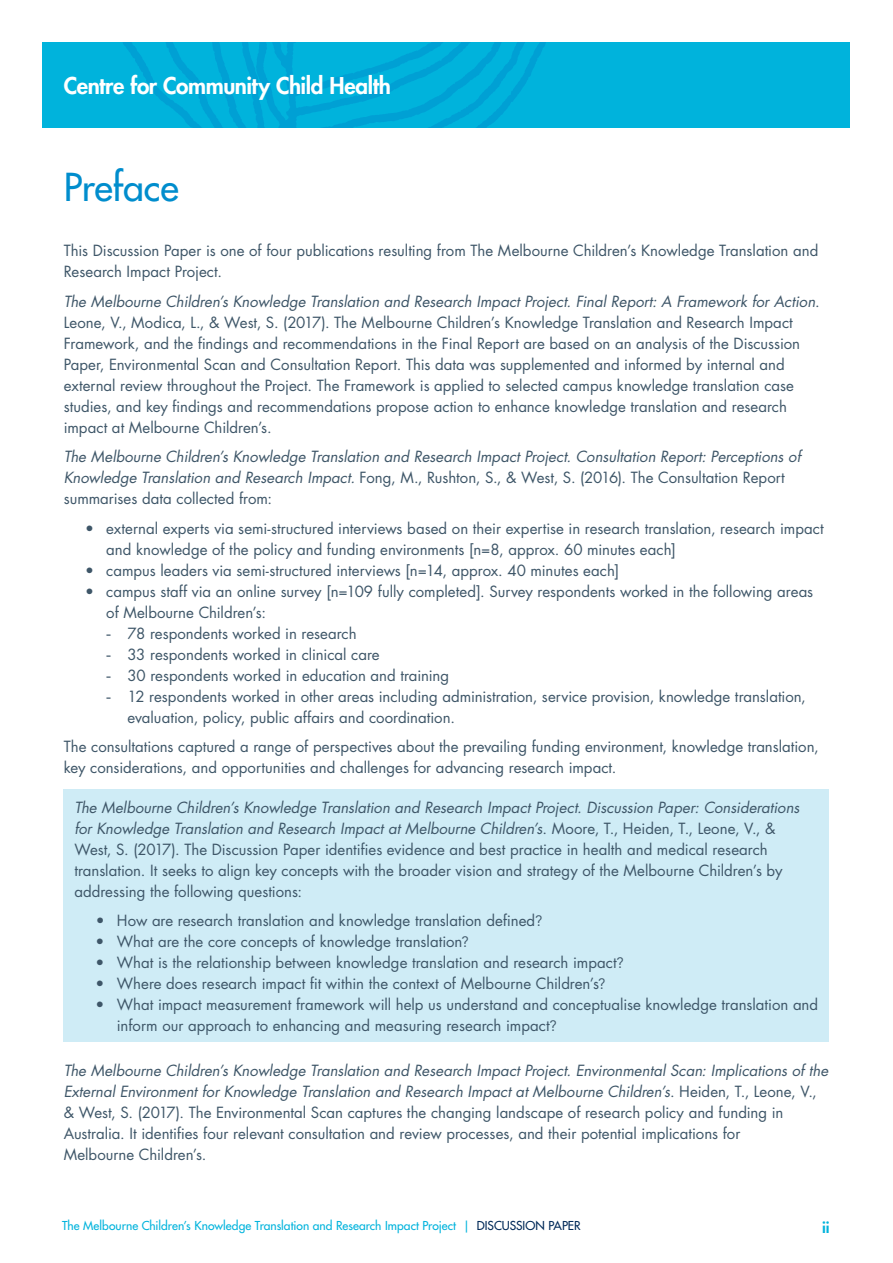
<style>
.page{position:relative;width:893px;height:1263px;background:#fff}
.page>*{position:absolute;margin:0;border:0;box-sizing:border-box;transform-origin:0 0}
.t1{font:500 37.5px "Futura LT Pro";letter-spacing:-.005em;color:#008dcd}
.t2{font:800 22.5px "Futura LT Pro";letter-spacing:-.02em;color:#fff}
.t3{font:15px/21px "Futura LT Pro";color:#3e5668}
.t4{font:italic 15px/21px "Futura LT Pro";color:#3e5668}
.t5{font:800 15px "Futura LT Pro";color:#00b3dc}
.t6{font:500 12px "Futura LT Pro";letter-spacing:.005em;color:#00b3dc}
.s1{font-style:italic}
.s2{font-style:normal}
.s3{font-family:"Arial Unicode MS"}
.s4{font-family:"Avenir"}
.s5{color:#002958}
</style>
<div class="page">
<div style="left:43px;top:43px;width:807px;height:85px;background:#00b3dc"></div>
<div style="left:64px;top:790px;width:765px;height:252px;background:#cfecf6"></div>
<h2 class="t2" style="left:64px;top:69px;width:329px">Centre for Community Child Health</h2>
<h1 class="t1" style="left:64px;top:159px;width:116px">Preface</h1>
<p class="t3" style="left:64px;top:240px;width:756px">This Discussion Paper is one of four publications resulting from The Melbourne Children’s Knowledge Translation and<br>Research Impact Project.</p>
<p class="t3" style="left:64px;top:290px;width:757px"><span class="s1">The Melbourne Children’s Knowledge Translation and Research Impact Project. Final Report: A Framework for Action</span>.<br>Leone, V., Modica, L., &amp; West, S. (2017). The Melbourne Children’s Knowledge Translation and Research Impact Framework, and the findings and recommendations in the Final Report are based on an analysis of the Discussion Paper, Environmental Scan and Consultation Report. This data was supplemented and informed by internal and external review throughout the Project. The Framework is applied to selected campus knowledge translation case studies, and key findings and recommendations propose action to enhance knowledge translation and research impact at Melbourne Children’s.</p>
<p class="t4" style="left:64px;top:446px;width:738px">The Melbourne Children’s Knowledge Translation and Research Impact Project. Consultation Report: Perceptions of<br>Knowledge Translation and Research Impact. <span class="s2">Fong, M., Rushton, S., &amp; West, S. (2016). The Consultation Report summarises data collected from:</span></p>
<p class="t3" style="left:106px;top:517px;width:719px;text-indent:-21px">• external experts via semi-structured interviews based on their expertise in research translation, research impact and knowledge of the policy and funding environments [n=8, approx. 60 minutes each]</p>
<p class="t3" style="left:85px;top:559px;width:536px">• campus leaders via semi-structured interviews [n=14, approx. 40 minutes each]</p>
<p class="t3" style="left:106px;top:580px;width:708px;text-indent:-21px">• campus staff via an online survey [n=109 fully completed]. Survey respondents worked in the following areas of Melbourne Children’s:</p>
<p class="t3" style="left:106px;top:622px;width:252px"><span class="s3">-</span> 78 respondents worked in research</p>
<p class="t3" style="left:106px;top:643px;width:275px"><span class="s3">-</span> 33 respondents worked in clinical care</p>
<p class="t3" style="left:106px;top:664px;width:344px"><span class="s3">-</span> 30 respondents worked in education and training</p>
<p class="t3" style="left:128px;top:685px;width:680px;text-indent:-21px"><span class="s3">-</span> 12 respondents worked in other areas including administration, service provision, knowledge translation, evaluation, policy, public affairs and coordination.</p>
<p class="t3" style="left:64px;top:736px;width:756px">The consultations captured a range of perspectives about the prevailing funding environment, knowledge translation, key considerations, and opportunities and challenges for advancing research impact.</p>
<p class="t3" style="left:74px;top:797px;width:726px"><span class="s1">The Melbourne Children’s Knowledge Translation and Research Impact Project. Discussion Paper: Considerations for Knowledge Translation and Research Impact at Melbourne Children’s</span>. Moore, T., Heiden, T., Leone, V., &amp; West, S. (2017). The Discussion Paper identifies evidence and best practice in health and medical research translation. It seeks to align key concepts with the broader vision and strategy of the Melbourne Children’s by addressing the following questions:</p>
<p class="t3" style="left:96px;top:910px;width:448px">• How are research translation and knowledge translation defined<span class="s4">?</span></p>
<p class="t3" style="left:96px;top:931px;width:375px">• What are the core concepts of knowledge translation<span class="s4">?</span></p>
<p class="t3" style="left:96px;top:952px;width:530px">• What is the relationship between knowledge translation and research impact<span class="s4">?</span></p>
<p class="t3" style="left:96px;top:973px;width:511px">• Where does research impact fit within the context of Melbourne Children’s<span class="s4">?</span></p>
<p class="t3" style="left:117px;top:994px;width:703px;text-indent:-21px">• What impact measurement framework will help us understand and conceptualise knowledge translation and inform our approach to enhancing and measuring research impact<span class="s4">?</span></p>
<p class="t3" style="left:64px;top:1059px;width:766px"><span class="s1">The Melbourne Children’s Knowledge Translation and Research Impact Project. Environmental Scan: Implications of the External Environment for Knowledge Translation and Research Impact at Melbourne Children’s</span>. Heiden, T., Leone, V., &amp; West, S. (2017). The Environmental Scan captures the changing landscape of research policy and funding in Australia. It identifies four relevant consultation and review processes, and their potential implications for<br>Melbourne Children’s.</p>
<p class="t6" style="left:62px;top:1217px;width:520px">The Melbourne Children’s Knowledge Translation and Research Impact Project | <span class="s5">DISCUSSION PAPER</span></p>
<p class="t5" style="left:822px;top:1216px;width:9px">ii</p>
</div>
